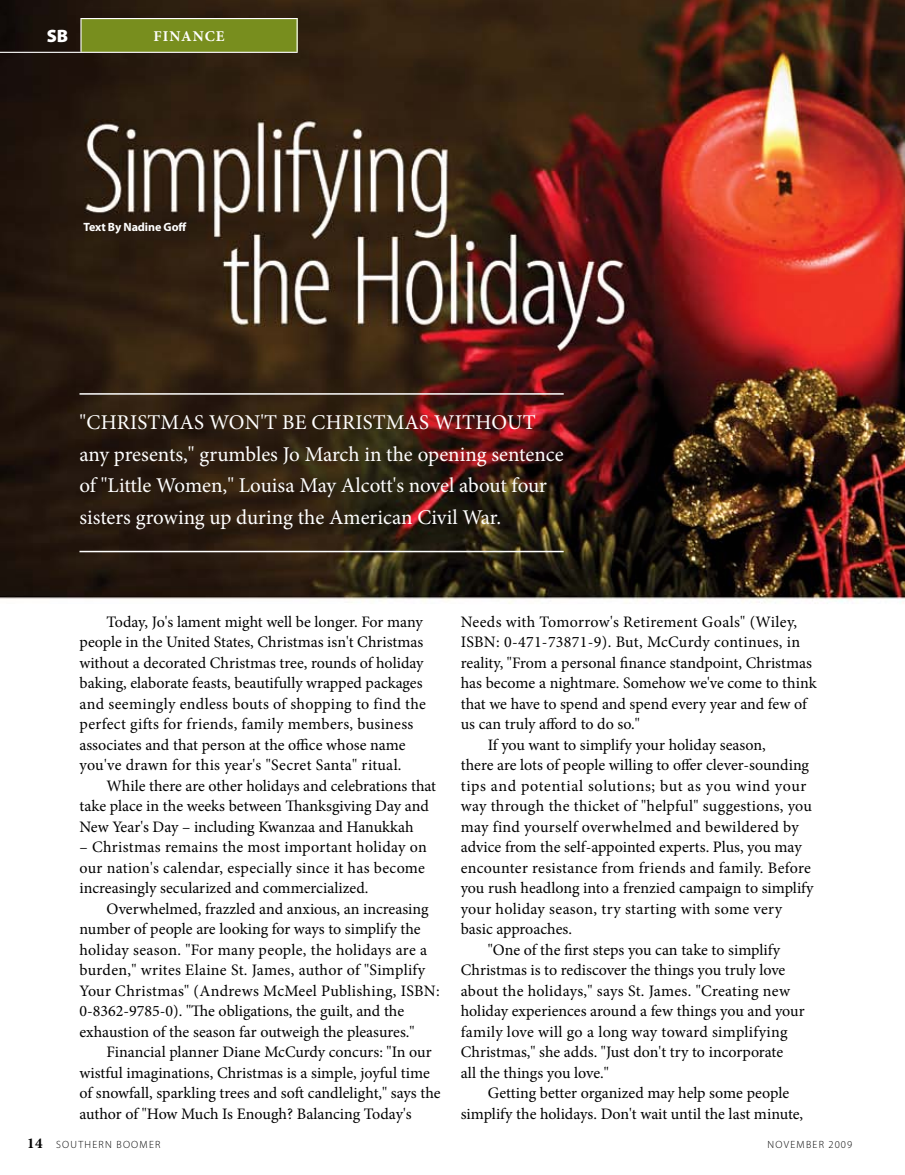
<style>
.page{position:relative;width:905px;height:1175px;background:#fff}
.page>*{position:absolute;margin:0;border:0;box-sizing:border-box;transform-origin:0 0}
.t1{font:21px/31.5px "Minion Pro";letter-spacing:-.005em;color:#fff}
.t2{font:900 18px "Myriad Pro";color:#fff}
.t3{font:15.9px/20.5px "Minion Pro";color:#000}
.t4{font:15.9px "Minion Pro";letter-spacing:.02em;color:#000}
.t5{font:15.9px "Minion Pro";letter-spacing:.035em;color:#000}
.t6{font:700 15px "Minion Pro";letter-spacing:.07em;color:#fff}
.t7{font:700 12px "Myriad Pro";letter-spacing:-.01em;color:#fff}
.t8{font:300 10.5px "Myriad Pro";letter-spacing:.12em;color:#000}
.s1{font-family:"Minion Pro";font-weight:700;font-size:15px}
</style>
<div class="page">
<img style="left:0;top:0;width:904px;height:604px">
<div style="left:81px;top:19px;width:216px;height:33px;background:#788e1e"></div>
<hr style="left:0;top:52px;width:81px;height:1px;background:#fff">
<hr style="left:80px;top:18px;width:218px;height:1px;background:#fff">
<hr style="left:80px;top:19px;width:2px;height:33px;background:#fff">
<hr style="left:296px;top:19px;width:2px;height:33px;background:#fff">
<hr style="left:81px;top:52px;width:217px;height:1px;background:#fff">
<hr style="left:79px;top:393px;width:484px;height:2px;background:#fff">
<hr style="left:79px;top:551px;width:484px;height:1px;background:#fff">
<p class="t2" style="left:47px;top:26px;width:23px">SB</p>
<p class="t6" style="left:153px;top:26px;width:73px">FINANCE</p>
<p class="t7" style="left:84px;top:219px;width:104px">Text By Nadine Goff</p>
<h1 class="t1" style="left:80px;top:407px;width:115px">"Christmaswon</h1>
<h1 class="t1" style="left:260px;top:407px;width:14px">'tbe</h1>
<h1 class="t1" style="left:311px;top:407px;width:107px">Christmasw</h1>
<h1 class="t1" style="left:79px;top:407px;width:485px;text-indent:375px">ithout any presents," grumbles Jo March in the opening sentence of "Little Women," Louisa May Alcott's novel about four sisters growing up during the American Civil War.</h1>
<p class="t3" style="left:79px;top:611px;width:348px;text-indent:27px">Today, Jo's lament might well be longer. For many people in the United States, Christmas isn't Christmas without a decorated Christmas tree, rounds of holiday baking, elaborate feasts, beautifully wrapped packages and seemingly endless bouts of shopping to find the perfect gifts for friends, family members, business associates and that person at the office whose name you've drawn for this year's "Secret Santa" ritual.</p>
<p class="t3" style="left:79px;top:775px;width:358px;text-indent:27px">While there are other holidays and celebrations that take place in the weeks between Thanksgiving Day and<br>New Year's Day – including Kwanzaa and Hanukkah</p>
<p class="t3" style="left:79px;top:837px;width:349px;text-align:justify">– Christmas remains the most important holiday on our nation's calendar, especially since it has become increasingly secularized and commercialized.</p>
<p class="t3" style="left:79px;top:898px;width:362px;text-indent:27px">Overwhelmed, frazzled and anxious, an increasing number of people are looking for ways to simplify the holiday season. "For many people, the holidays are a burden," writes Elaine St. James, author of "Simplify Your Christmas" (Andrews McMeel Publishing, I SBN:<br>0-8362-9785-0). "The obligations, the guilt, and the exhaustion of the season far outweigh the pleasures."</p>
<p class="t3" style="left:79px;top:1041px;width:362px;text-indent:27px">Financial planner Diane McCurdy concurs: "In our wistful imaginations, Christmas is a simple, joyful time of snowfall, sparkling trees and soft candlelight," says the author of "How Much Is Enough? Balancing Today's</p>
<p class="t4" style="left:461px;top:611px;width:338px">Needs with Tomorrow's Retirement Goals" (Wiley,</p>
<p class="t4" style="left:461px;top:631px;width:341px">ISBN: 0-471-73871-9). But, McCurdy continues, in</p>
<p class="t3" style="left:461px;top:652px;width:352px">reality, "From a personal finance standpoint, Christmas</p>
<p class="t3" style="left:461px;top:673px;width:357px">has become a nightmare. Somehow we've come to think</p>
<p class="t3" style="left:461px;top:693px;width:347px">that we have to spend and spend every year and few of</p>
<p class="t3" style="left:461px;top:714px;width:181px">us can truly afford to do so."</p>
<p class="t3" style="left:488px;top:734px;width:279px">If you want to simplify your holiday season,</p>
<p class="t3" style="left:461px;top:755px;width:350px">there are lots of people willing to offer clever-sounding</p>
<p class="t5" style="left:461px;top:775px;width:347px">tips and potential solutions; but as you wind your</p>
<p class="t3" style="left:461px;top:796px;width:353px">way through the thicket of "helpful" suggestions, you</p>
<p class="t4" style="left:461px;top:816px;width:339px">may find yourself overwhelmed and bewildered by</p>
<p class="t3" style="left:461px;top:837px;width:342px">advice from the self-appointed experts. Plus, you may</p>
<p class="t3" style="left:461px;top:857px;width:351px">encounter resistance from friends and family. Before</p>
<p class="t3" style="left:461px;top:878px;width:354px">you rush headlong into a frenzied campaign to simplify</p>
<p class="t4" style="left:461px;top:898px;width:323px">your holiday season, try starting with some very</p>
<p class="t3" style="left:461px;top:919px;width:113px">basic approaches.</p>
<p class="t3" style="left:488px;top:939px;width:294px">"One of the first steps you can take to simplify</p>
<p class="t3" style="left:461px;top:960px;width:326px">Christmas is to rediscover the things you truly love</p>
<p class="t3" style="left:461px;top:980px;width:331px">about the holidays," says St. James. "Creating new</p>
<p class="t3" style="left:461px;top:1001px;width:345px">holiday experiences around a few things you and your</p>
<p class="t4" style="left:461px;top:1021px;width:328px">family love will go a long way toward simplifying</p>
<p class="t3" style="left:461px;top:1042px;width:324px">Christmas," she adds. "Just don't try to incorporate</p>
<p class="t3" style="left:461px;top:1062px;width:149px">all the things you love."</p>
<p class="t3" style="left:488px;top:1082px;width:303px">Getting better organized may help some people</p>
<p class="t3" style="left:461px;top:1103px;width:344px">simplify the holidays. Don't wait until the last minute,</p>
<p class="t8" style="left:27px;top:1138px;width:145px"><span class="s1">14</span> SOUT HERN BOOMER N</p>
<p class="t8" style="left:775px;top:1138px;width:78px">OVEMBER 2009</p>
</div>
